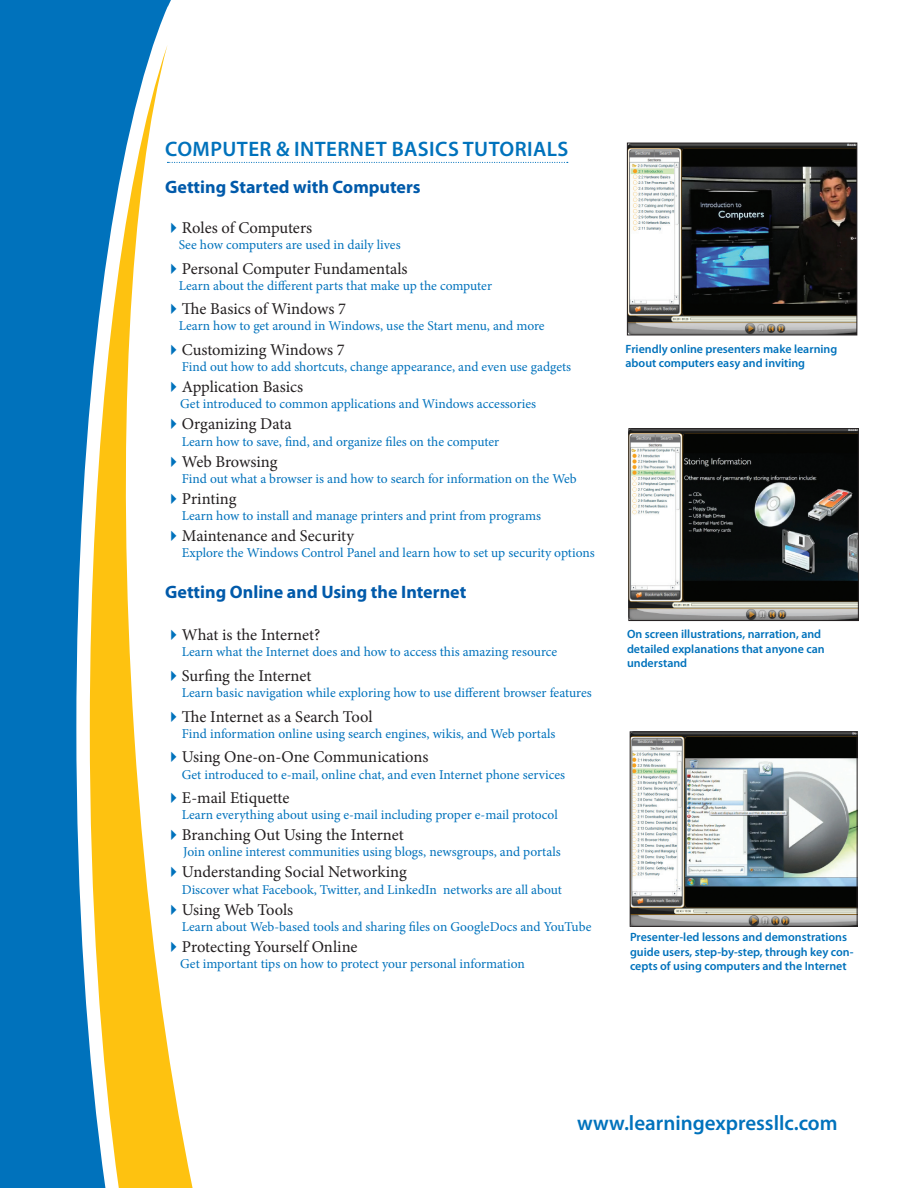
<style>
.page{position:relative;width:918px;height:1188px;background:#fff}
.page>*{position:absolute;margin:0;border:0;box-sizing:border-box;transform-origin:0 0}
.t1{font:600 21px "Myriad Pro";letter-spacing:.02em;color:#0072bc}
.t2{font:600 21px "Myriad Pro";color:#0072bc}
.t3{font:700 18px "Myriad Pro";color:#015aaa}
.t4{font:16.5px "Minion Pro";letter-spacing:-.005em;color:#231f20}
.t5{font:13.5px "Minion Pro";letter-spacing:-.005em;color:#0072bc}
.t6{font:600 12px/14.4px "Myriad Pro";color:#0072bc}
.s1{color:#0072bc}
</style>
<div class="page">
<svg style="left:0;top:0;width:192px;height:1188px"></svg>
<svg style="left:167px;top:162px;width:401px;height:1px"></svg>
<img style="left:632px;top:733px;width:224px;height:192px">
<div style="left:630px;top:731px;width:228px;height:196px;border:1px solid #231f20"></div>
<img style="left:630px;top:430px;width:227px;height:189px">
<div style="left:628px;top:428px;width:231px;height:193px;border:1px solid #231f20"></div>
<img style="left:629px;top:145px;width:226px;height:188px">
<div style="left:627px;top:143px;width:230px;height:192px;border:1px solid #231f20"></div>
<h1 class="t1" style="left:165px;top:136px;width:405px">Computer &amp; Internet Basics Tutorials</h1>
<h2 class="t3" style="left:165px;top:176px;width:257px">Getting Started with Computers</h2>
<p class="t4" style="left:165px;top:217px;width:148px"><span class="s1">✔</span>Roles of Computers</p>
<p class="t5" style="left:179px;top:236px;width:223px">See how computers are used in daily lives</p>
<p class="t4" style="left:165px;top:257px;width:244px"><span class="s1">✔</span>Personal Computer Fundamentals</p>
<p class="t5" style="left:179px;top:276px;width:315px">Learn about the different parts that make up the computer</p>
<p class="t4" style="left:165px;top:298px;width:183px"><span class="s1">✔</span>The Basics of Windows 7</p>
<p class="t5" style="left:179px;top:317px;width:368px">Learn how to get around in Windows, use the Start menu, and more</p>
<p class="t4" style="left:165px;top:339px;width:181px"><span class="s1">✔</span>Customizing Windows 7</p>
<p class="t5" style="left:182px;top:358px;width:391px">Find out how to add shortcuts, change appearance, and even use gadgets</p>
<p class="t4" style="left:165px;top:376px;width:140px"><span class="s1">✔</span>Application Basics</p>
<p class="t5" style="left:180px;top:395px;width:357px">Get introduced to common applications and Windows accessories</p>
<p class="t4" style="left:165px;top:413px;width:128px"><span class="s1">✔</span>Organizing Data</p>
<p class="t5" style="left:182px;top:432px;width:319px">Learn how to save, find, and organize files on the computer</p>
<p class="t4" style="left:165px;top:450px;width:114px"><span class="s1">✔</span>Web Browsing</p>
<p class="t5" style="left:182px;top:469px;width:397px">Find out what a browser is and how to search for information on the Web</p>
<p class="t4" style="left:165px;top:487px;width:73px"><span class="s1">✔</span>Printing</p>
<p class="t5" style="left:182px;top:507px;width:361px">Learn how to install and manage printers and print from programs</p>
<p class="t4" style="left:165px;top:525px;width:190px"><span class="s1">✔</span>Maintenance and Security</p>
<p class="t5" style="left:182px;top:544px;width:414px">Explore the Windows Control Panel and learn how to set up security options</p>
<h2 class="t3" style="left:165px;top:580px;width:303px">Getting Online and Using the Internet</h2>
<p class="t4" style="left:165px;top:624px;width:157px"><span class="s1">✔</span>What is the Internet?</p>
<p class="t5" style="left:182px;top:643px;width:377px">Learn what the Internet does and how to access this amazing resource</p>
<p class="t4" style="left:165px;top:665px;width:148px"><span class="s1">✔</span>Surfing the Internet</p>
<p class="t5" style="left:182px;top:684px;width:411px">Learn basic navigation while exploring how to use different browser features</p>
<p class="t4" style="left:165px;top:705px;width:209px"><span class="s1">✔</span>The Internet as a Search Tool</p>
<p class="t5" style="left:182px;top:724px;width:375px">Find information online using search engines, wikis, and Web portals</p>
<p class="t4" style="left:165px;top:746px;width:265px"><span class="s1">✔</span>Using One-on-One Communications</p>
<p class="t5" style="left:182px;top:765px;width:385px">Get introduced to e-mail, online chat, and even Internet phone services</p>
<p class="t4" style="left:165px;top:787px;width:126px"><span class="s1">✔</span>E-mail Etiquette</p>
<p class="t5" style="left:182px;top:806px;width:378px">Learn everything about using e-mail including proper e-mail protocol</p>
<p class="t4" style="left:165px;top:824px;width:240px"><span class="s1">✔</span>Branching Out Using the Internet</p>
<p class="t5" style="left:183px;top:843px;width:379px">Join online interest communities using blogs, newsgroups, and portals</p>
<p class="t4" style="left:165px;top:861px;width:243px"><span class="s1">✔</span>Understanding Social Networking</p>
<p class="t5" style="left:182px;top:880px;width:382px">Discover what Facebook, Twitter, and LinkedIn networks are all about</p>
<p class="t4" style="left:165px;top:898px;width:130px"><span class="s1">✔</span>Using Web Tools</p>
<p class="t5" style="left:182px;top:918px;width:411px">Learn about Web-based tools and sharing files on GoogleDocs and YouTube</p>
<p class="t4" style="left:165px;top:936px;width:194px"><span class="s1">✔</span>Protecting Yourself Online</p>
<p class="t5" style="left:180px;top:955px;width:346px">Get important tips on how to protect your personal information</p>
<p class="t6" style="left:626px;top:341px;width:213px">Friendly online presenters make learning about computers easy and inviting</p>
<p class="t6" style="left:627px;top:627px;width:199px">On screen illustrations, narration, and detailed explanations that anyone can understand</p>
<p class="t6" style="left:630px;top:930px;width:225px">Presenter-led lessons and demonstrations guide users, step-by-step, through key con&shy;cepts of using computers and the Internet</p>
<h1 class="t2" style="left:577px;top:1109px;width:262px">www.learningexpressllc.com</h1>
</div>
